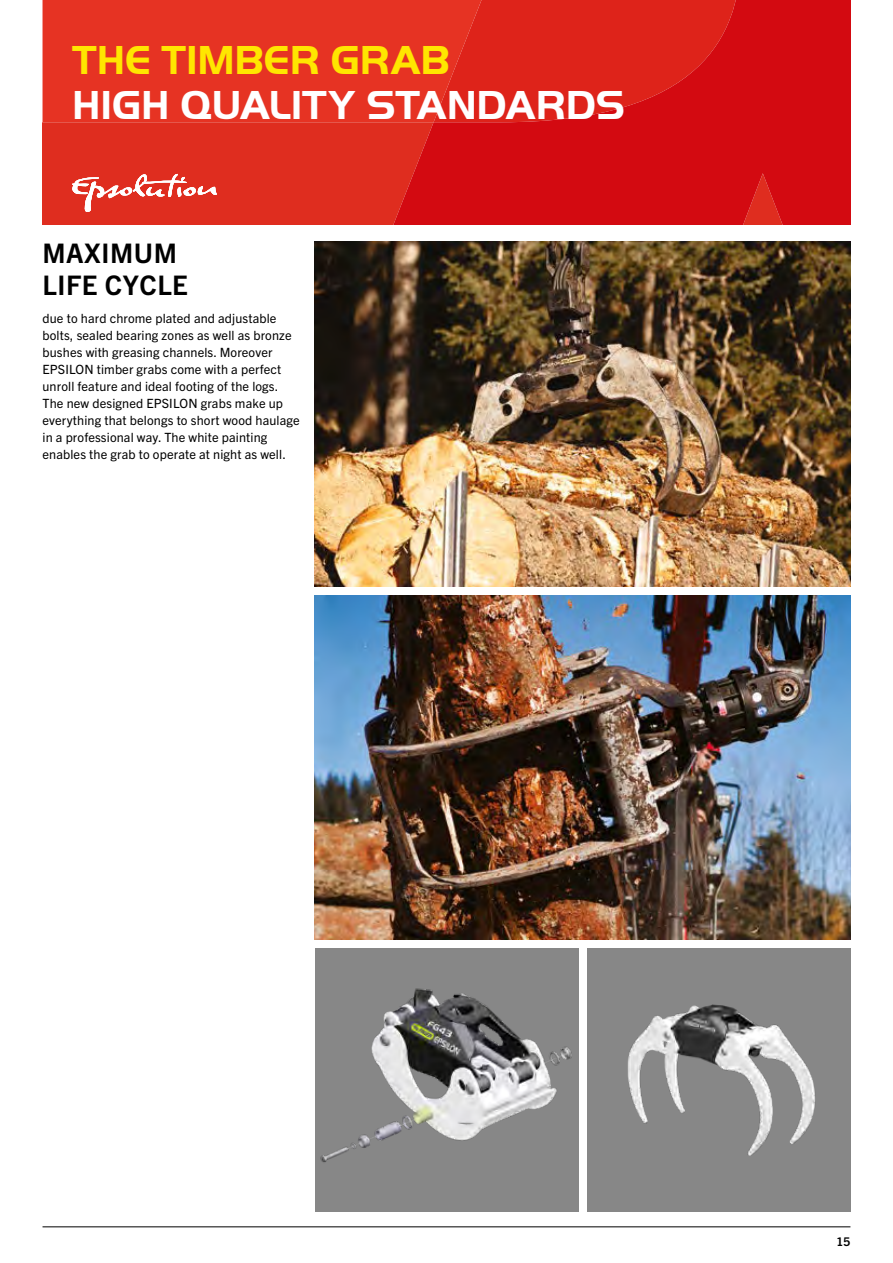
<style>
.page{position:relative;width:893px;height:1263px;background:#fff}
.page>*{position:absolute;margin:0;border:0;box-sizing:border-box;transform-origin:0 0}
.t1{font:700 42px "Palfinger Handel Gothic";letter-spacing:-.005em;color:#fff}
.t2{font:700 42px "Palfinger Handel Gothic";letter-spacing:-.005em;color:#ffe600}
.t3{font:700 27px/32.4px "Trade Gothic Next LT Pro";letter-spacing:.02em;color:#000}
.t4{font:12.75px/17px "Trade Gothic Next LT Pro";letter-spacing:.01em;color:#000}
.t5{font:700 12px "Trade Gothic Next LT Pro";color:#000}
</style>
<div class="page">
<svg style="left:43px;top:0;width:807px;height:225px;background:#dc221c"></svg>
<img style="left:315px;top:242px;width:535px;height:345px">
<img style="left:315px;top:595px;width:535px;height:345px">
<img style="left:315px;top:948px;width:263px;height:264px">
<div style="left:587px;top:948px;width:263px;height:264px;background:#878787"></div>
<img style="left:627px;top:1004px;width:188px;height:152px">
<hr style="left:43px;top:1226px;width:807px;height:1px;background:#000">
<h1 class="t2" style="left:72px;top:36px;width:379px">THE TIMBER GRAB</h1>
<h1 class="t1" style="left:72px;top:81px;width:554px">HIGH QUALITY STANDARDS</h1>
<h2 class="t3" style="left:43px;top:235px;width:147px">MAXIMUM<br>LIFE CYCLE</h2>
<p class="t4" style="left:43px;top:309px;width:259px">due to hard chrome plated and adjustable bolts, sealed bearing zones as well as bronze bushes with greasing channels. Moreover EPSILON timber grabs come with a perfect unroll feature and ideal footing of the logs.<br>The new designed EPSILON grabs make up everything that belongs to short wood haulage in a professional way. The white painting enables the grab to operate at night as well.</p>
<p class="t5" style="left:836px;top:1233px;width:16px">15</p>
</div>
